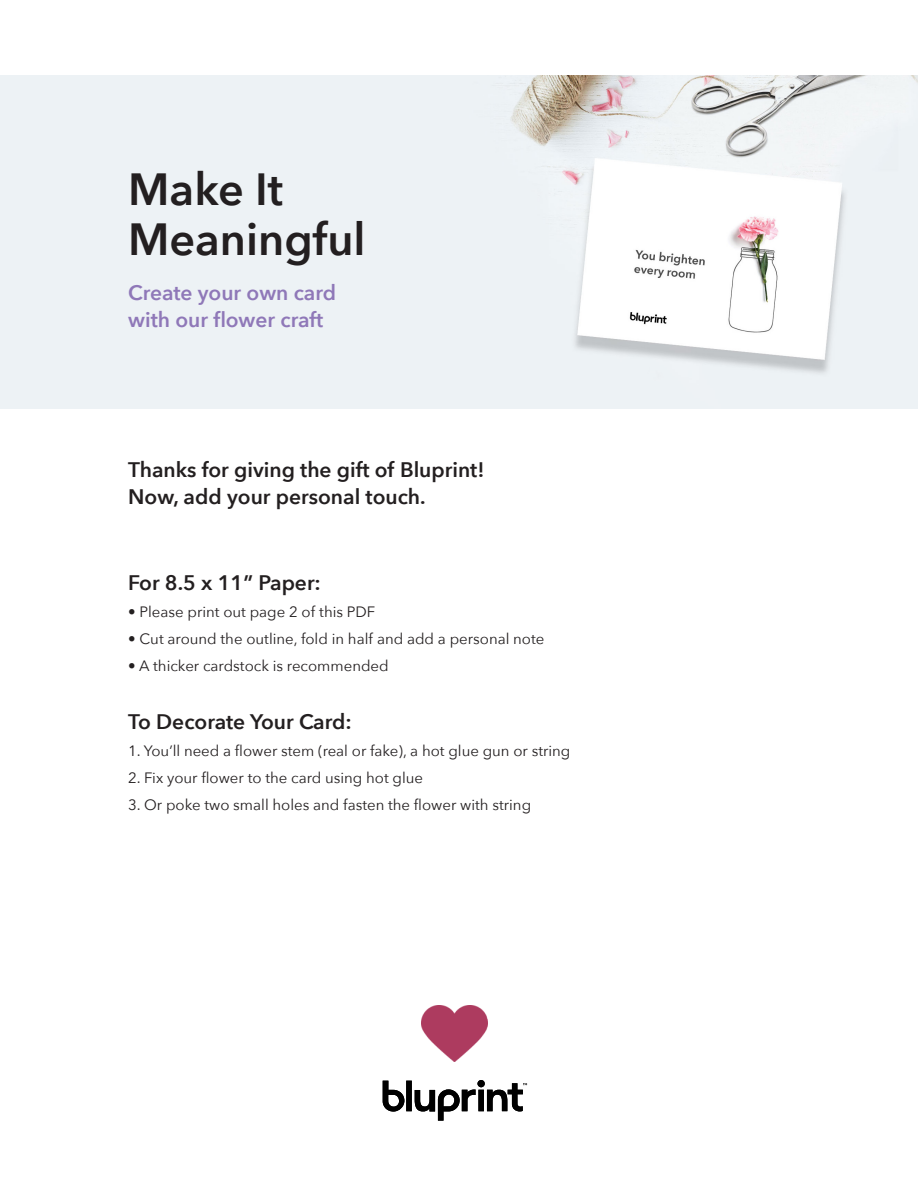
<style>
.page{position:relative;width:918px;height:1188px;background:#fff}
.page>*{position:absolute;margin:0;border:0;box-sizing:border-box;transform-origin:0 0}
.t1{font:600 45px/49.5px "Avenir Next";color:#231f20}
.t2{font:600 21px/27px "Avenir Next";color:#231f20}
.t3{font:600 21px/27px "Avenir Next";color:#8f78b8}
.t4{font:15px "Avenir Next";color:#231f20}
</style>
<div class="page">
<img style="left:422px;top:1005px;width:66px;height:57px">
<img style="left:0;top:76px;width:918px;height:333px">
<svg style="left:383px;top:1080px;width:144px;height:41px"></svg>
<p class="t1" style="left:128px;top:164px;width:239px">Make It<br>Meaningful</p>
<p class="t3" style="left:128px;top:278px;width:209px">Create your own card with our flower craft</p>
<p class="t2" style="left:128px;top:456px;width:358px">Thanks for giving the gift of Bluprint!<br>Now, add your personal touch.</p>
<p class="t2" style="left:128px;top:569px;width:194px">For 8.5 x 11” Paper:</p>
<p class="t4" style="left:128px;top:599px;width:249px">• Please print out page 2 of this PDF</p>
<p class="t4" style="left:128px;top:626px;width:418px">• Cut around the outline, fold in half and add a personal note</p>
<p class="t4" style="left:128px;top:653px;width:262px">• A thicker cardstock is recommended</p>
<p class="t2" style="left:128px;top:708px;width:225px">To Decorate Your Card:</p>
<p class="t4" style="left:128px;top:738px;width:444px">1. You’ll need a flower stem (real or fake), a hot glue gun or string</p>
<p class="t4" style="left:128px;top:765px;width:296px">2. Fix your flower to the card using hot glue</p>
<p class="t4" style="left:128px;top:792px;width:404px">3. Or poke two small holes and fasten the flower with string</p>
</div>
